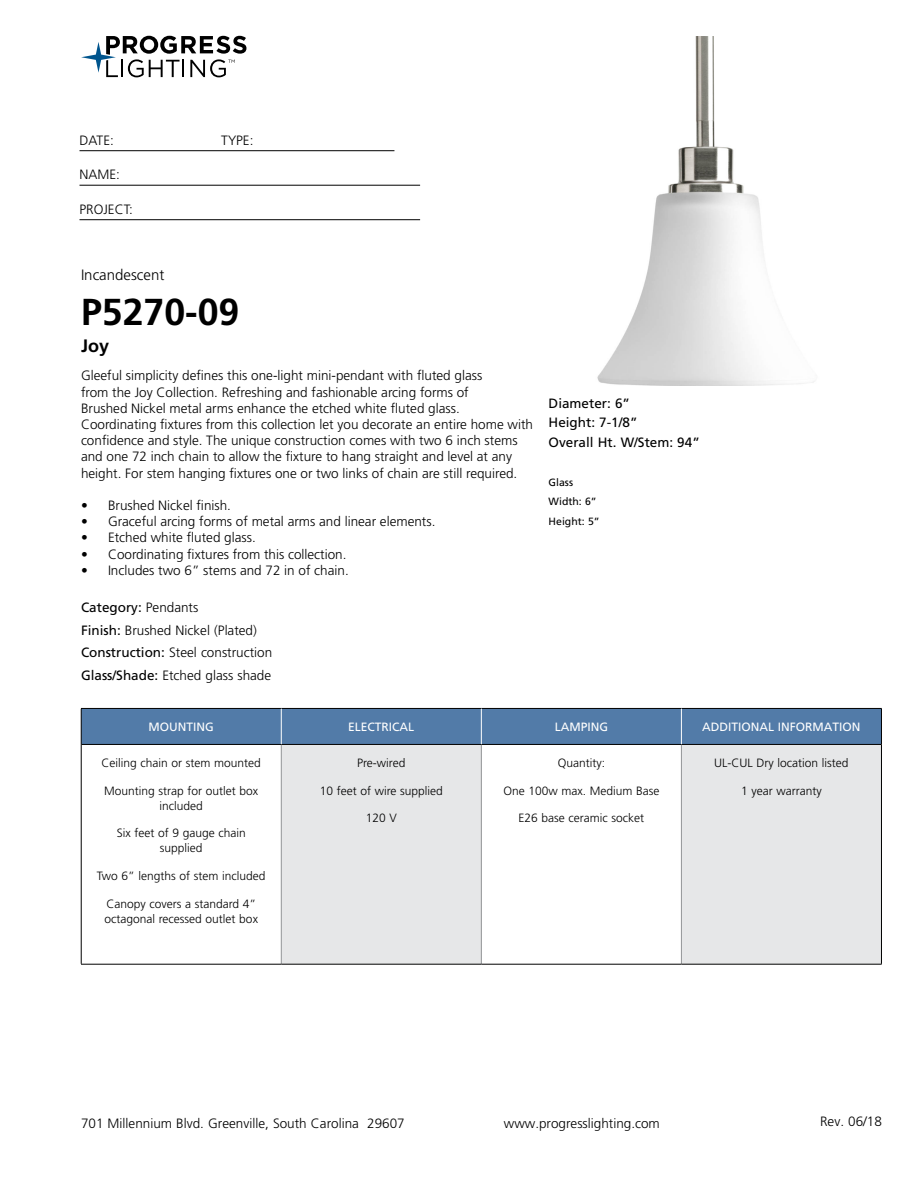
<style>
.page{position:relative;width:918px;height:1188px;background:#fff}
.page>*{position:absolute;margin:0;border:0;box-sizing:border-box;transform-origin:0 0}
.t1{font:700 37.5px "Frutiger LT Std";color:#000}
.t2{font:700 18px "Frutiger LT Std";color:#000}
.t3{font:300 15px "Frutiger LT Std";color:#000}
.t4{font:300 13.5px/16.2px "Frutiger LT Std";color:#000}
.t5{font:13.5px/19.5px "Frutiger LT Std";color:#000}
.t6{font:300 12px/15px "Frutiger LT Std";color:#000;text-align:center}
.t7{font:12px "Frutiger LT Std";color:#fff}
.t8{font:10.5px/19.5px "Frutiger LT Std";color:#000}
.s1{font-weight:400}
</style>
<div class="page">
<svg style="left:81px;top:36px;width:165px;height:41px"></svg>
<hr style="left:80px;top:150px;width:314px;height:1px;background:#000">
<hr style="left:80px;top:185px;width:340px;height:1px;background:#000">
<hr style="left:80px;top:219px;width:340px;height:1px;background:#000">
<div style="left:82px;top:709px;width:799px;height:35px;background:#527ba8"></div>
<div style="left:281px;top:744px;width:200px;height:220px;background:#e6e7e8"></div>
<div style="left:681px;top:744px;width:200px;height:220px;background:#e6e7e8"></div>
<hr style="left:281px;top:745px;width:1px;height:219px;background:#939598">
<hr style="left:481px;top:745px;width:1px;height:219px;background:#939598">
<hr style="left:681px;top:745px;width:1px;height:219px;background:#939598">
<hr style="left:81px;top:744px;width:200px;height:1px;background:#000">
<hr style="left:281px;top:744px;width:200px;height:1px;background:#000">
<hr style="left:481px;top:744px;width:200px;height:1px;background:#000">
<hr style="left:681px;top:744px;width:200px;height:1px;background:#000">
<hr style="left:81px;top:964px;width:200px;height:1px;background:#000">
<hr style="left:281px;top:964px;width:200px;height:1px;background:#000">
<hr style="left:481px;top:964px;width:200px;height:1px;background:#000">
<hr style="left:681px;top:964px;width:201px;height:1px;background:#000">
<hr style="left:81px;top:708px;width:200px;height:1px;background:#000">
<hr style="left:81px;top:709px;width:1px;height:35px;background:#000">
<hr style="left:281px;top:708px;width:200px;height:1px;background:#000">
<hr style="left:481px;top:708px;width:200px;height:1px;background:#000">
<hr style="left:681px;top:708px;width:201px;height:1px;background:#000">
<hr style="left:881px;top:709px;width:1px;height:35px;background:#000">
<hr style="left:81px;top:744px;width:1px;height:220px;background:#000">
<hr style="left:881px;top:744px;width:1px;height:220px;background:#000">
<hr style="left:281px;top:709px;width:1px;height:35px;background:#fff">
<hr style="left:681px;top:709px;width:1px;height:35px;background:#fff">
<hr style="left:481px;top:709px;width:1px;height:35px;background:#fff">
<img style="left:597px;top:36px;width:218px;height:349px">
<p class="t4" style="left:80px;top:132px;width:36px">DATE:</p>
<p class="t4" style="left:221px;top:132px;width:34px">TYPE:</p>
<p class="t4" style="left:80px;top:167px;width:42px">NAME:</p>
<p class="t4" style="left:80px;top:201px;width:55px">PROJECT:</p>
<p class="t3" style="left:81px;top:266px;width:85px">Incandescent</p>
<h1 class="t1" style="left:81px;top:290px;width:160px">P5270-09</h1>
<h2 class="t2" style="left:81px;top:335px;width:30px">Joy</h2>
<p class="t4" style="left:81px;top:368px;width:454px">Gleeful simplicity defines this one-light mini-pendant with fluted glass<br>from the Joy Collection. Refreshing and fashionable arcing forms of<br>Brushed Nickel metal arms enhance the etched white fluted glass.<br>Coordinating fixtures from this collection let you decorate an entire home with confidence and style. The unique construction comes with two 6 inch stems and one 72 inch chain to allow the fixture to hang straight and level at any height. For stem hanging fixtures one or two links of chain are still required.</p>
<p class="t4" style="left:81px;top:497px;width:152px">• Brushed Nickel finish.</p>
<p class="t4" style="left:81px;top:514px;width:356px">• Graceful arcing forms of metal arms and linear elements.</p>
<p class="t4" style="left:81px;top:530px;width:176px">• Etched white fluted glass.</p>
<p class="t4" style="left:81px;top:546px;width:267px">• Coordinating fixtures from this collection.</p>
<p class="t4" style="left:81px;top:562px;width:269px">• Includes two 6” stems and 72 in of chain.</p>
<p class="t4" style="left:81px;top:597px;width:193px;line-height:22.5px"><span class="s1">Category:</span> Pendants<br><span class="s1">Finish:</span> Brushed Nickel (Plated)<br><span class="s1">Construction:</span> Steel construction<br><span class="s1">Glass/Shade:</span> Etched glass shade</p>
<p class="t7" style="left:149px;top:720px;width:67px">MOUNTING</p>
<p class="t7" style="left:348px;top:720px;width:68px">ELECTRICAL</p>
<p class="t7" style="left:555px;top:720px;width:55px">LAMPING</p>
<p class="t7" style="left:702px;top:720px;width:160px">ADDITIONAL INFORMATION</p>
<p class="t6" style="left:102px;top:755px;width:161px">Ceiling chain or stem mounted</p>
<p class="t6" style="left:104px;top:783px;width:156px">Mounting strap for outlet box included</p>
<p class="t6" style="left:117px;top:826px;width:131px">Six feet of 9 gauge chain supplied</p>
<p class="t6" style="left:97px;top:869px;width:170px">Two 6” lengths of stem included</p>
<p class="t6" style="left:105px;top:897px;width:155px;text-align:left">Canopy covers a standard 4” octagonal recessed outlet box</p>
<p class="t5" style="left:549px;top:393px;width:153px">Diameter: 6”<br>Height: 7-1/8”<br>Overall Ht. W/Stem: 94”</p>
<p class="t8" style="left:549px;top:472px;width:53px">Glass<br>Width: 6”<br>Height: 5”</p>
<p class="t6" style="left:357px;top:756px;width:50px">Pre-wired</p>
<p class="t6" style="left:320px;top:783px;width:125px">10 feet of wire supplied</p>
<p class="t6" style="left:366px;top:811px;width:33px">120 V</p>
<p class="t6" style="left:714px;top:756px;width:136px">UL-CUL Dry location listed</p>
<p class="t6" style="left:741px;top:783px;width:82px">1 year warranty</p>
<p class="t6" style="left:558px;top:756px;width:49px">Quantity:</p>
<p class="t6" style="left:503px;top:783px;width:158px">One 100w max. Medium Base</p>
<p class="t6" style="left:519px;top:811px;width:127px">E26 base ceramic socket</p>
<p class="t4" style="left:81px;top:1115px;width:325px">701 Millennium Blvd. Greenville, South Carolina 29607</p>
<p class="t4" style="left:504px;top:1115px;width:158px">www.progresslighting.com</p>
<p class="t4" style="left:820px;top:1114px;width:63px">Rev. 06/18</p>
</div>
